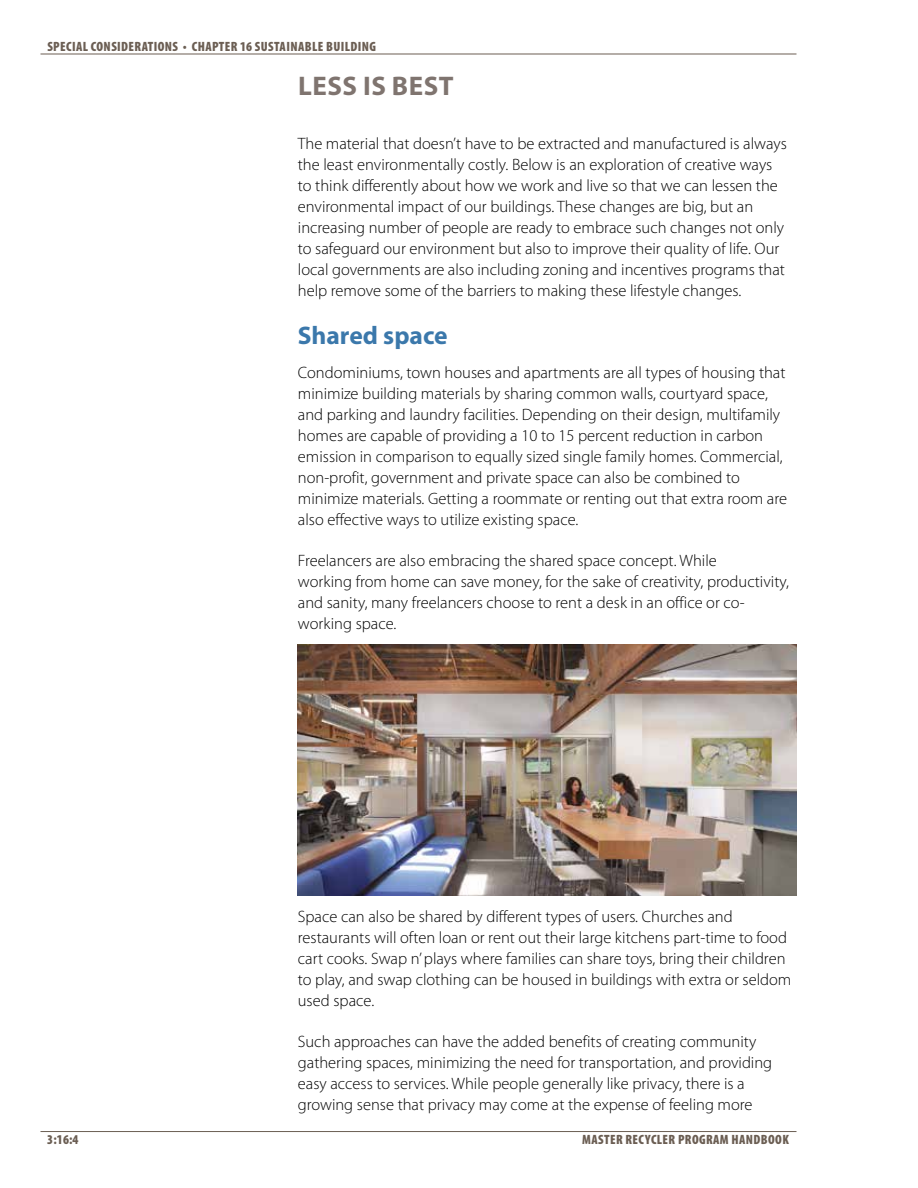
<style>
.page{position:relative;width:918px;height:1188px;background:#fff}
.page>*{position:absolute;margin:0;border:0;box-sizing:border-box;transform-origin:0 0}
.t1{font:700 27px "Myriad Pro";letter-spacing:.02em;color:#7f746f}
.t2{font:700 25.5px "Myriad Pro";color:#3b78ab}
.t3{font:300 16.5px/21px "Myriad Pro";color:#000}
.t4{font:900 condensed 13.5px "Myriad Pro";letter-spacing:.03em;color:#6b5e53}
</style>
<div class="page">
<hr style="left:40px;top:1131px;width:756px;height:1px;background:#6b5e53">
<hr style="left:40px;top:54px;width:756px;height:1px;background:#6b5e53">
<img style="left:298px;top:645px;width:498px;height:250px">
<p class="t4" style="left:47px;top:38px;width:82px">SPECIAL CONSIDERAT</p>
<p class="t4" style="left:154px;top:38px;width:12px">IONS</p>
<p class="t4" style="left:183px;top:38px;width:23px">• CHAPTER</p>
<p class="t4" style="left:240px;top:38px;width:28px">16 SUSTA</p>
<p class="t4" style="left:286px;top:38px;width:12px">INABLE</p>
<p class="t4" style="left:326px;top:38px;width:44px">BUILDING</p>
<h1 class="t1" style="left:298px;top:68px;width:157px">LESS IS BEST</h1>
<p class="t3" style="left:298px;top:133px;width:491px">The material that doesn’t have to be extracted and manufactured is always the least environmentally costly. Below is an exploration of creative ways to think differently about how we work and live so that we can lessen the environmental impact of our buildings. These changes are big, but an increasing number of people are ready to embrace such changes not only to safeguard our environment but also to improve their quality of life. Our local governments are also including zoning and incentives programs that help remove some of the barriers to making these lifestyle changes.</p>
<h2 class="t2" style="left:298px;top:318px;width:151px">Shared space</h2>
<p class="t3" style="left:298px;top:362px;width:491px">Condominiums, town houses and apartments are all types of housing that minimize building materials by sharing common walls, courtyard space, and parking and laundry facilities. Depending on their design, multifamily homes are capable of providing a 10 to 15 percent reduction in carbon emission in comparison to equally sized single family homes. Commercial, non-profit, government and private space can also be combined to minimize materials. Getting a roommate or renting out that extra room are also effective ways to utilize existing space.</p>
<p class="t3" style="left:298px;top:550px;width:493px">Freelancers are also embracing the shared space concept. While<br>working from home can save money, for the sake of creativity, productivity, and sanity, many freelancers choose to rent a desk in an office or co&shy;working space.</p>
<p class="t3" style="left:298px;top:906px;width:495px">Space can also be shared by different types of users. Churches and restaurants will often loan or rent out their large kitchens part-time to food cart cooks. Swap n’ plays where families can share toys, bring their children to play, and swap clothing can be housed in buildings with extra or seldom used space.</p>
<p class="t3" style="left:298px;top:1031px;width:476px">Such approaches can have the added benefits of creating community gathering spaces, minimizing the need for transportation, and providing easy access to services. While people generally like privacy, there is a growing sense that privacy may come at the expense of feeling more</p>
<p class="t4" style="left:47px;top:1131px;width:33px">3:16:4</p>
<p class="t4" style="left:582px;top:1131px;width:208px">MASTER RECYCLER PROGRAM HANDBOOK</p>
</div>
